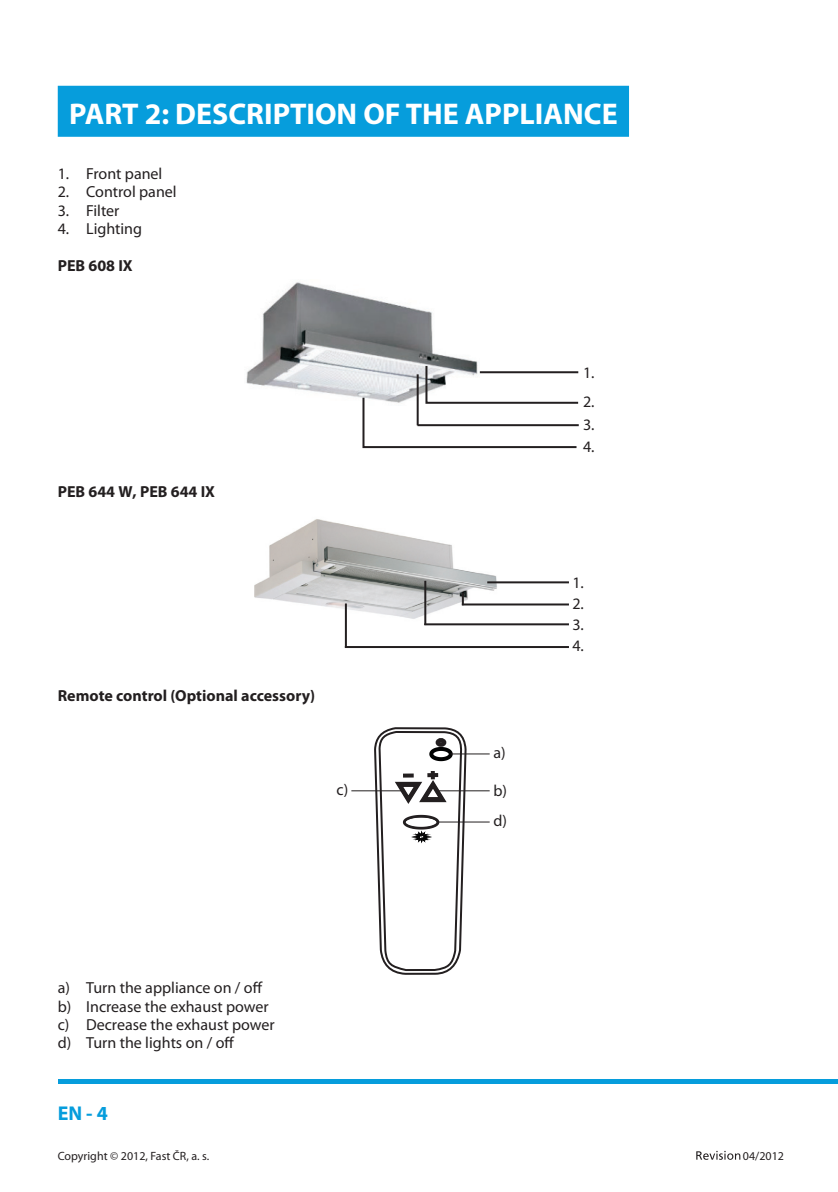
<style>
.page{position:relative;width:838px;height:1192px;background:#fff}
.page>*{position:absolute;margin:0;border:0;box-sizing:border-box;transform-origin:0 0}
.t1{font:700 30px "Myriad Pro";color:#fff}
.t2{font:700 20px "Myriad Pro";color:#069ddc}
.t3{font:16px/21px "Myriad Pro";color:#231f20}
.t4{font:700 16px "Myriad Pro";color:#231f20}
.t5{font:12px "Myriad Pro";color:#231f20}
</style>
<div class="page">
<hr style="left:58px;top:1079px;width:779px;height:3px;background:#069ddc">
<svg style="left:696px;top:1150px;width:44px;height:9px"></svg>
<div style="left:58px;top:86px;width:571px;height:51px;background:#069ddc"></div>
<img style="left:246px;top:282px;width:232px;height:116px">
<svg style="left:361px;top:364px;width:218px;height:85px"></svg>
<img style="left:254px;top:519px;width:244px;height:110px">
<hr style="left:487px;top:581px;width:82px;height:2px;background:#231f20">
<hr style="left:461px;top:603px;width:108px;height:2px;background:#231f20">
<svg style="left:462px;top:592px;width:2px;height:12px"></svg>
<hr style="left:424px;top:623px;width:145px;height:2px;background:#231f20">
<hr style="left:424px;top:580px;width:2px;height:45px;background:#231f20">
<hr style="left:345px;top:646px;width:224px;height:2px;background:#231f20">
<hr style="left:345px;top:603px;width:2px;height:44px;background:#231f20">
<svg style="left:374px;top:727px;width:92px;height:247px"></svg>
<hr style="left:450px;top:753px;width:39px;height:1px;background:#231f20">
<hr style="left:436px;top:790px;width:53px;height:1px;background:#231f20">
<hr style="left:436px;top:821px;width:53px;height:1px;background:#231f20">
<hr style="left:351px;top:790px;width:53px;height:1px;background:#231f20">
<h1 class="t1" style="left:69px;top:102px;width:550px">PART 2: DESCRIPTION OF THE APPLIANCE</h1>
<p class="t3" style="left:58px;top:164px;width:106px">1. Front panel</p>
<p class="t3" style="left:58px;top:183px;width:120px">2. Control panel</p>
<p class="t3" style="left:58px;top:201px;width:63px">3. Filter</p>
<p class="t3" style="left:58px;top:219px;width:86px">4. Lighting</p>
<p class="t4" style="left:58px;top:259px;width:76px">PEB 608 IX</p>
<p class="t4" style="left:58px;top:485px;width:159px">PEB 644 W, PEB 644 IX</p>
<p class="t4" style="left:58px;top:689px;width:259px">Remote control (Optional accessory)</p>
<p class="t3" style="left:336px;top:780px;width:13px">c)</p>
<p class="t3" style="left:58px;top:979px;width:218px;line-height:18.4px">a) Turn the appliance on / off b) Increase the exhaust power c) Decrease the exhaust power d) Turn the lights on / off</p>
<p class="t3" style="left:493px;top:743px;width:14px">a)</p>
<p class="t3" style="left:493px;top:777px;width:15px;line-height:29.8px">b) d)</p>
<p class="t3" style="left:583px;top:358px;width:13px;line-height:29.8px">1.<br>2.</p>
<p class="t3" style="left:583px;top:415px;width:13px">3.<br>4.</p>
<p class="t3" style="left:572px;top:573px;width:13px;text-align:justify">1.<br>2.<br>3.<br>4.</p>
<p class="t2" style="left:58px;top:1105px;width:52px">EN - 4</p>
<p class="t5" style="left:58px;top:1150px;width:153px">Copyright © 2012, Fast ČR, a. s.</p>
<p class="t5" style="left:742px;top:1150px;width:43px">04/2012</p>
</div>
